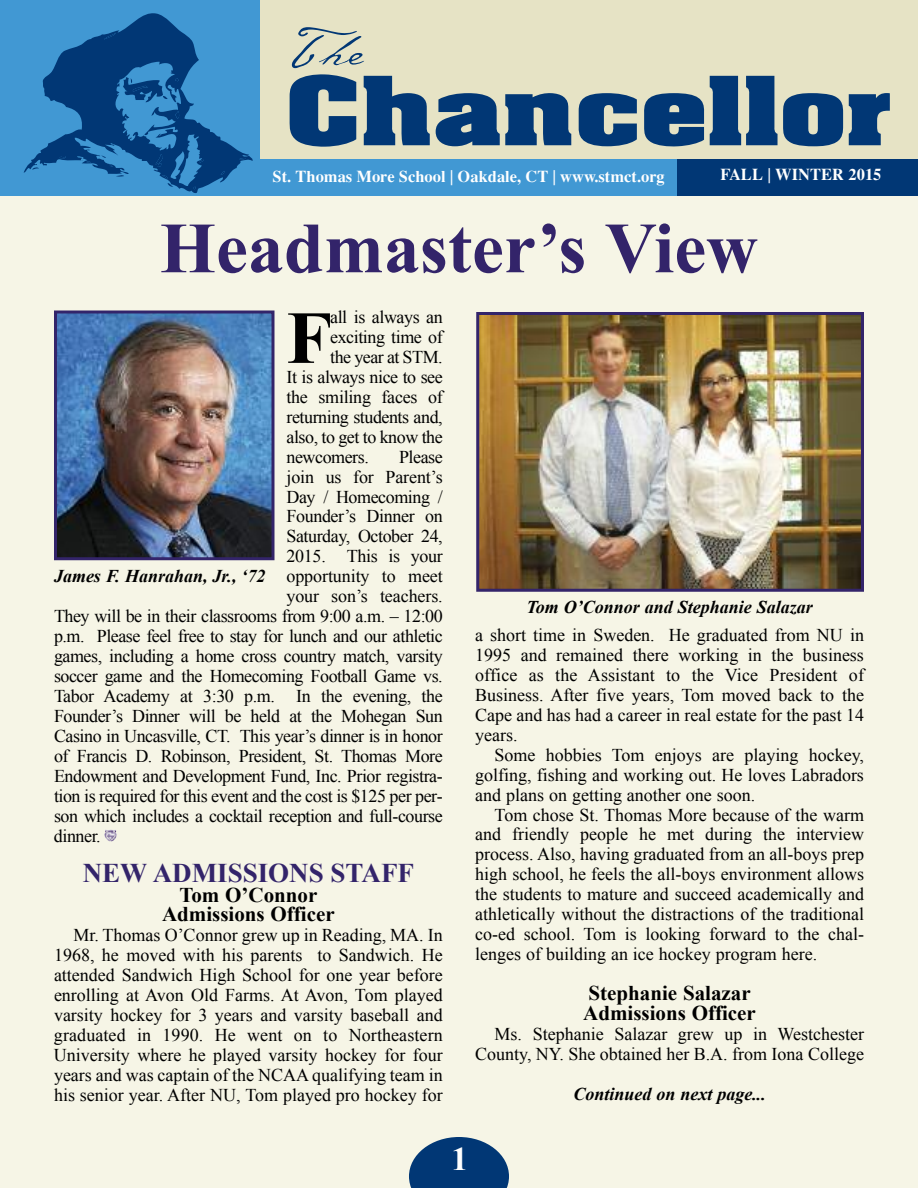
<style>
.page{position:relative;width:918px;height:1188px;background:#f6f5e6}
.page>*{position:absolute;margin:0;border:0;box-sizing:border-box;transform-origin:0 0}
.t1{font:700 81px "Aachen";color:#013775;scale:1.32 1}
.t2{font:700 74.7px "Times New Roman";color:#000}
.t3{font:700 72px "Times New Roman";color:#33246a}
.t4{font:49.35px "Cezanne";color:#013775;scale:1.25 1}
.t5{font:700 33px "Times New Roman";color:#fff}
.t6{font:700 27px "Times New Roman";color:#33246a}
.t7{font:700 21px/20px "Times New Roman";color:#000;text-align:center}
.t8{font:18px/20px "Times New Roman";letter-spacing:-.025em;color:#000;text-align:justify}
.t9{font:18px/20px "Times New Roman";color:#000;text-align:right}
.t10{font:italic 700 18px "Times New Roman";color:#000}
.t11{font:18px "Times New Roman";letter-spacing:-.005em;color:#000}
.t12{font:700 16.5px "Times";color:#fff}
</style>
<div class="page">
<div style="left:0;top:0;width:918px;height:195px;background:#e6e3c5"></div>
<svg style="left:409px;top:1137px;width:100px;height:51px"></svg>
<div style="left:0;top:0;width:260px;height:195px;background:#4198d3"></div>
<div style="left:0;top:159px;width:677px;height:36px;background:#4198d3"></div>
<div style="left:677px;top:159px;width:241px;height:36px;background:#013775"></div>
<svg style="left:24px;top:13px;width:229px;height:180px"></svg>
<svg style="left:105px;top:829px;width:11px;height:4px"></svg>
<img style="left:480px;top:316px;width:380px;height:272px">
<div style="left:476px;top:312px;width:388px;height:280px;border:3px solid #33246a"></div>
<img style="left:58px;top:314px;width:213px;height:242px">
<div style="left:54px;top:310px;width:221px;height:250px;border:3px solid #33246a"></div>
<h3 class="t4" style="left:290px;top:18px;width:60px">Th e</h3>
<h1 class="t1" style="left:286px;top:70px;width:462px">Chancellor</h1>
<p class="t12" style="left:273px;top:167px;width:394px">St. Thomas More School | Oakdale, CT | www.stmct.org</p>
<p class="t12" style="left:720px;top:165px;width:163px">FALL | WINTER 2015</p>
<h3 class="t3" style="left:160px;top:208px;width:600px">Headmaster’s View</h3>
<h2 class="t2" style="left:287px;top:296px;width:47px">F</h2>
<p class="t8" style="left:330px;top:307px;width:114px">all is always an</p>
<p class="t8" style="left:330px;top:327px;width:114px">exciting time of</p>
<p class="t8" style="left:330px;top:347px;width:114px">the year at STM.</p>
<p class="t8" style="left:287px;top:367px;width:158px">It is always nice to see</p>
<p class="t8" style="left:287px;top:387px;width:158px">the smiling faces of</p>
<p class="t8" style="left:287px;top:407px;width:158px">returning students and,</p>
<p class="t8" style="left:287px;top:427px;width:158px">also, to get to know the</p>
<p class="t8" style="left:287px;top:447px;width:84px">newcomers.</p>
<p class="t8" style="left:399px;top:447px;width:45px">Please</p>
<p class="t11" style="left:287px;top:467px;width:158px">join us for Parent’s</p>
<p class="t8" style="left:287px;top:486px;width:158px">Day / Homecoming /</p>
<p class="t8" style="left:287px;top:506px;width:158px">Founder’s Dinner on</p>
<p class="t8" style="left:287px;top:526px;width:158px">Saturday, October 24,</p>
<p class="t8" style="left:287px;top:546px;width:158px">2015. This is your</p>
<p class="t11" style="left:287px;top:566px;width:158px">opportunity to meet</p>
<p class="t11" style="left:287px;top:586px;width:158px">your son’s teachers.</p>
<p class="t8" style="left:54px;top:606px;width:390px">They will be in their classrooms from 9:00 a.m. – 12:00</p>
<p class="t8" style="left:54px;top:626px;width:390px">p.m. Please feel free to stay for lunch and our athletic</p>
<p class="t8" style="left:54px;top:646px;width:390px">games, including a home cross country match, varsity</p>
<p class="t8" style="left:54px;top:666px;width:390px">soccer game and the Homecoming Football Game vs.</p>
<p class="t8" style="left:54px;top:686px;width:390px">Tabor Academy at 3:30 p.m. In the evening, the</p>
<p class="t8" style="left:54px;top:706px;width:390px">Founder’s Dinner will be held at the Mohegan Sun</p>
<p class="t8" style="left:54px;top:726px;width:390px">Casino in Uncasville, CT. This year’s dinner is in honor</p>
<p class="t8" style="left:54px;top:746px;width:390px">of Francis D. Robinson, President, St. Thomas More</p>
<p class="t8" style="left:54px;top:766px;width:390px">Endowment and Development Fund, Inc. Prior registra-</p>
<p class="t8" style="left:54px;top:786px;width:390px">tion is required for this event and the cost is $125 per per-</p>
<p class="t8" style="left:54px;top:806px;width:390px">son which includes a cocktail reception and full-course</p>
<p class="t8" style="left:54px;top:826px;width:48px">dinner.</p>
<h3 class="t6" style="left:83px;top:858px;width:333px">NEW ADMISSIONS STAFF</h3>
<p class="t7" style="left:162px;top:884px;width:174px">Tom O’Connor<br>Admissions Officer</p>
<p class="t8" style="left:54px;top:925px;width:390px;text-indent:19px">Mr. Thomas O’Connor grew up in Reading, MA. In 1968, he moved with his parents to Sandwich. He attended Sandwich High School for one year before enrolling at Avon Old Farms. At Avon, Tom played varsity hockey for 3 years and varsity baseball and graduated in 1990. He went on to Northeastern University where he played varsity hockey for four years and was captain of the NCAA qualifying team in his senior year. After NU, Tom played pro hockey for</p>
<p class="t10" style="left:54px;top:566px;width:213px">James F. Hanrahan, Jr., ‘72</p>
<p class="t10" style="left:527px;top:597px;width:288px">Tom O’Connor and Stephanie Salazar</p>
<p class="t8" style="left:475px;top:625px;width:390px">a short time in Sweden. He graduated from NU in 1995 and remained there working in the business office as the Assistant to the Vice President of Business. After five years, Tom moved back to the Cape and has had a career in real estate for the past 14 years.</p>
<p class="t8" style="left:475px;top:745px;width:390px;text-indent:19px">Some hobbies Tom enjoys are playing hockey, golfing, fishing and working out. He loves Labradors and plans on getting another one soon.</p>
<p class="t8" style="left:475px;top:804px;width:390px;text-indent:19px">Tom chose St. Thomas More because of the warm and friendly people he met during the interview process. Also, having graduated from an all-boys prep high school, he feels the all-boys environment allows the students to mature and succeed academically and athletically without the distractions of the traditional co-ed school. Tom is looking forward to the chal&shy;lenges of building an ice hockey program here.</p>
<p class="t7" style="left:583px;top:983px;width:174px;text-align:left">Stephanie Salazar<br>Admissions Officer</p>
<p class="t9" style="left:475px;top:1024px;width:390px">Ms. Stephanie Salazar grew up in Westchester<br>County, NY. She obtained her B.A. from Iona College</p>
<p class="t10" style="left:574px;top:1084px;width:194px">Continued on next page...</p>
<h3 class="t5" style="left:452px;top:1141px;width:18px">1</h3>
</div>
